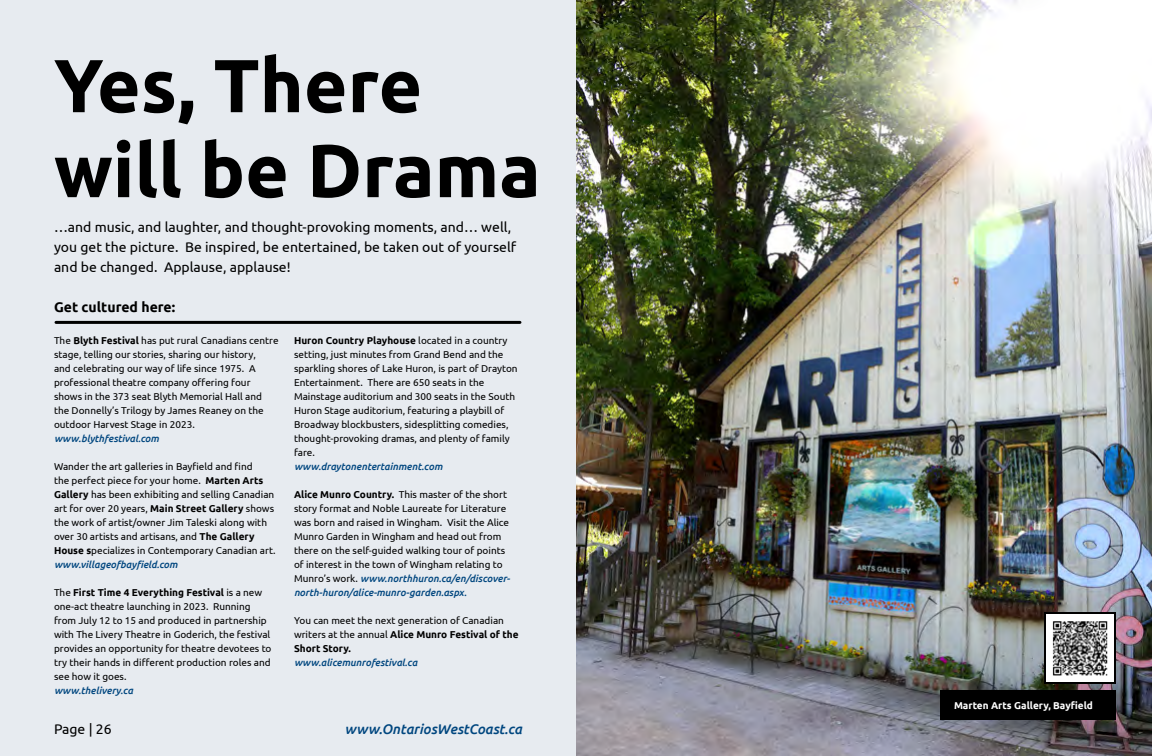
<style>
.page{position:relative;width:1152px;height:756px;background:#fff}
.page>*{position:absolute;margin:0;border:0;box-sizing:border-box;transform-origin:0 0}
.Title_01__75_Point{font:700 75px/85px "Ubuntu";color:#000}
.Heading_02__18_Point{font:14px/20px "Ubuntu";color:#000}
.Heading_02__18_Point-2{font:italic 500 14px "Ubuntu";color:#00467f}
.Heading_02__18_Point-3{font:700 14px "Ubuntu";color:#000}
.Body{font:10px/14px "Ubuntu";color:#000}
.Body-2{font:italic 500 10px "Ubuntu";color:#00467f}
.Body-3{font:700 10px "Ubuntu";color:#fff}
.s1{font-weight:700}
.s2{font-weight:500;font-style:italic;color:#00467f}
</style>
<div class="page">
<img style="left:576px;top:0;width:576px;height:756px">
<div style="left:0;top:0;width:576px;height:756px;background:#e7ebf0"></div>
<hr style="left:56px;top:321px;width:464px;height:3px;background:#000">
<div style="left:940px;top:690px;width:176px;height:30px;background:#000"></div>
<div style="left:1045px;top:613px;width:70px;height:70px;background:#fff"></div>
<img style="left:1052px;top:621px;width:56px;height:55px">
<div style="left:1044px;top:612px;width:72px;height:72px;border:2px solid #000"></div>
<p class="Title_01__75_Point" style="left:54px;top:42px;width:488px">Yes, There will be Drama</p>
<p class="Heading_02__18_Point" style="left:54px;top:216px;width:464px">…and music, and laughter, and thought-provoking moments, and… well, you get the picture. Be inspired, be entertained, be taken out of yourself and be changed. Applause, applause!</p>
<p class="Heading_02__18_Point-3" style="left:54px;top:298px;width:123px">Get cultured here:</p>
<p class="Body" style="left:54px;top:334px;width:226px">The <span class="s1">Blyth Festival</span> has put rural Canadians centre stage, telling our stories, sharing our history,<br>and celebrating our way of life since 1975. A professional theatre company offering four shows in the 373 seat Blyth Memorial Hall and the Donnelly’s Trilogy by James Reaney on the outdoor Harvest Stage in 2023.</p>
<p class="Body-2" style="left:54px;top:433px;width:106px">www.blythfestival.com</p>
<p class="Body" style="left:54px;top:460px;width:223px">Wander the art galleries in Bayfield and find<br>the perfect piece for your home. <span class="s1">Marten Arts Gallery</span> has been exhibiting and selling Canadian art for over 20 years, <span class="s1">Main Street Gallery</span> shows the work of artist/owner Jim Taleski along with over 30 artists and artisans, and <span class="s1">The Gallery House s</span>pecializes in Contemporary Canadian art.</p>
<p class="Body-2" style="left:54px;top:559px;width:125px">www.villageofbayfield.com</p>
<p class="Body" style="left:54px;top:586px;width:219px">The <span class="s1">First Time 4 Everything Festival</span> is a new one-act theatre launching in 2023. Running from July 12 to 15 and produced in partnership with The Livery Theatre in Goderich, the festival provides an opportunity for theatre devotees to try their hands in different production roles and see how it goes.</p>
<p class="Body-2" style="left:54px;top:685px;width:80px">www.thelivery.ca</p>
<p class="Body" style="left:294px;top:334px;width:225px"><span class="s1">Huron Country Playhouse</span> located in a country setting, just minutes from Grand Bend and the sparkling shores of Lake Huron, is part of Drayton Entertainment. There are 650 seats in the Mainstage auditorium and 300 seats in the South Huron Stage auditorium, featuring a playbill of Broadway blockbusters, sidesplitting comedies, thought-provoking dramas, and plenty of family fare.</p>
<p class="Body-2" style="left:294px;top:461px;width:150px">www.draytonentertainment.com</p>
<p class="Body" style="left:294px;top:488px;width:218px"><span class="s1">Alice Munro Country.</span> This master of the short story format and Noble Laureate for Literature was born and raised in Wingham. Visit the Alice Munro Garden in Wingham and head out from there on the self-guided walking tour of points of interest in the town of Wingham relating to Munro’s work. <span class="s2">www.northhuron.ca/en/discover&shy;north-huron/alice-munro-garden.aspx.</span></p>
<p class="Body" style="left:294px;top:614px;width:226px">You can meet the next generation of Canadian writers at the annual <span class="s1">Alice Munro Festival of the<br>Short Story.</span></p>
<p class="Body-2" style="left:294px;top:657px;width:125px">www.alicemunrofestival.ca</p>
<p class="Heading_02__18_Point" style="left:54px;top:718px;width:59px">Page | 26</p>
<p class="Heading_02__18_Point-2" style="left:345px;top:720px;width:179px">www.OntariosWestCoast.ca</p>
<p class="Body-3" style="left:954px;top:699px;width:140px">Marten Arts Gallery, Bayfield</p>
</div>
